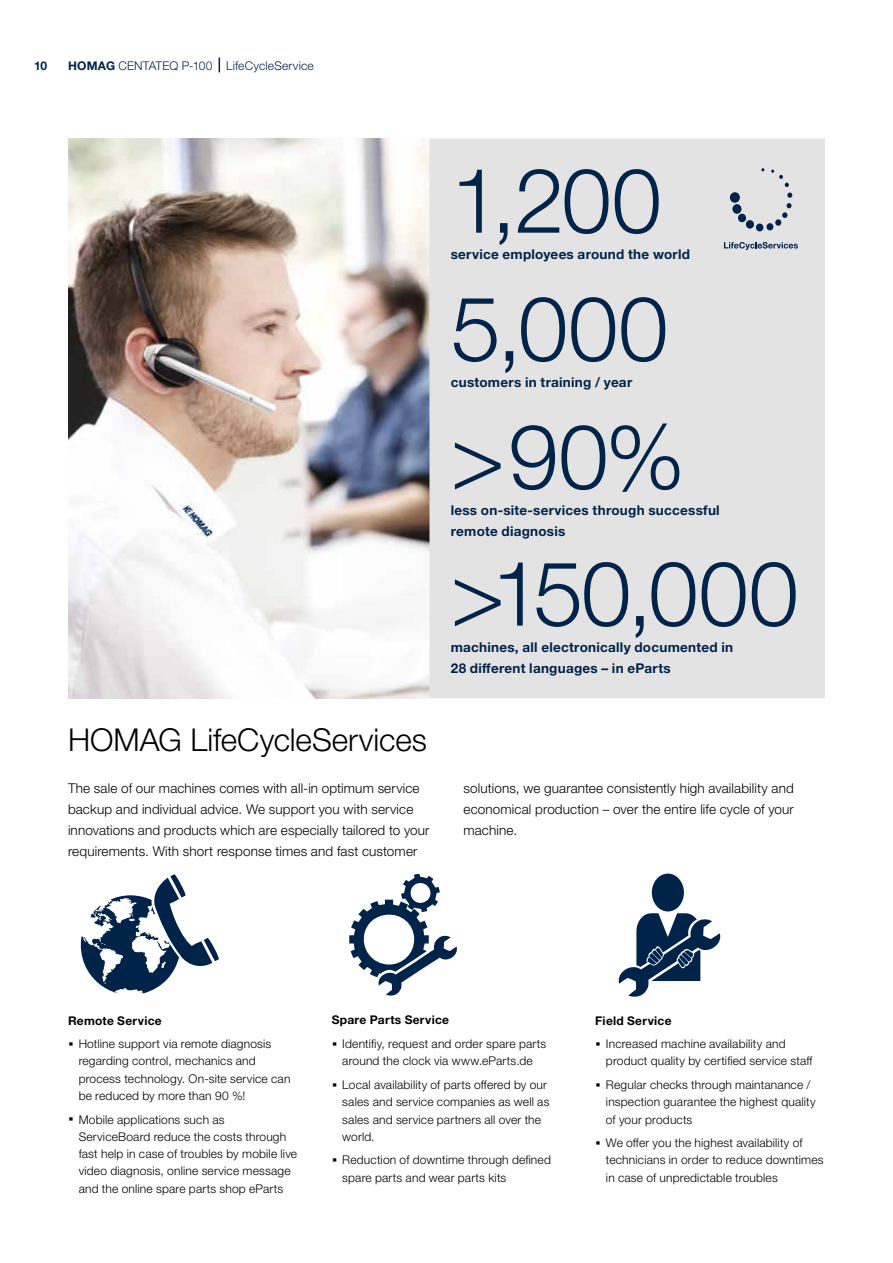
<style>
.page{position:relative;width:893px;height:1263px;background:#fff}
.page>*{position:absolute;margin:0;border:0;box-sizing:border-box;transform-origin:0 0}
.t1{font:300 90px "Helvetica Neue LTW1 G";color:#00234a}
.t2{font:300 31.5px "Helvetica Neue LTW1 G";color:#000}
.t3{font:300 13.5px/21px "Helvetica Neue LTW1 G";letter-spacing:.01em;color:#000}
.t4{font:700 13.5px/20.4px "Helvetica Neue LTW1 G";letter-spacing:.02em;color:#00234a}
.t5{font:300 12px/17.2px "Helvetica Neue LTW1 G";letter-spacing:.015em;color:#000}
.t6{font:300 12px "Helvetica Neue LTW1 G";letter-spacing:.015em;color:#00234a}
.t7{font:700 12px "Helvetica Neue LTW1 G";color:#00234a}
.s1{font-weight:700}
.s2{font-weight:700;font-size:21px}
</style>
<div class="page">
<svg style="left:219px;top:58px;width:1px;height:14px"></svg>
<svg style="left:349px;top:874px;width:108px;height:122px"></svg>
<svg style="left:80px;top:874px;width:139px;height:120px"></svg>
<div style="left:652px;top:873px;width:32px;height:38px;background:#00234a;border-radius:50%"></div>
<svg style="left:618px;top:913px;width:103px;height:84px"></svg>
<img style="left:68px;top:139px;width:361px;height:559px">
<div style="left:429px;top:139px;width:396px;height:559px;background:#e3e3e3"></div>
<svg style="left:724px;top:242px;width:74px;height:8px"></svg>
<div style="left:730px;top:192px;width:10px;height:11px;background:#00234a;border-radius:50%"></div>
<div style="left:732px;top:204px;width:9px;height:10px;background:#00234a;border-radius:50%"></div>
<div style="left:738px;top:214px;width:8px;height:8px;background:#00234a;border-radius:50%"></div>
<div style="left:746px;top:220px;width:8px;height:9px;background:#00234a;border-radius:50%"></div>
<div style="left:756px;top:223px;width:7px;height:8px;background:#00234a;border-radius:50%"></div>
<div style="left:766px;top:223px;width:7px;height:7px;background:#00234a;border-radius:50%"></div>
<div style="left:775px;top:219px;width:6px;height:7px;background:#00234a;border-radius:50%"></div>
<svg style="left:782px;top:193px;width:10px;height:25px"></svg>
<svg style="left:771px;top:170px;width:18px;height:17px"></svg>
<p class="t7" style="left:34px;top:58px;width:15px">10</p>
<p class="t6" style="left:68px;top:58px;width:247px"><span class="s1">HOMAG</span> CENTATEQ P-100 LifeCycleService</p>
<h1 class="t1" style="left:451px;top:146px;width:212px">1,200</h1>
<p class="t4" style="left:451px;top:244px;width:241px">service employees around the world</p>
<h1 class="t1" style="left:451px;top:274px;width:219px">5,000</h1>
<p class="t4" style="left:451px;top:372px;width:183px">customers in training / year</p>
<h1 class="t1" style="left:451px;top:402px;width:236px">&gt;90%</h1>
<p class="t4" style="left:451px;top:500px;width:271px">less on-site-services through successful remote diagnosis</p>
<h1 class="t1" style="left:451px;top:539px;width:349px">&gt;150,000</h1>
<p class="t4" style="left:451px;top:637px;width:284px">machines, all electronically documented in<br>28 different languages – in eParts</p>
<h2 class="t2" style="left:68px;top:720px;width:361px">HOMAG LifeCycleServices</h2>
<p class="t3" style="left:68px;top:777px;width:363px">The sale of our machines comes with all-in optimum service backup and individual advice. We support you with service innovations and products which are especially tailored to your requirements. With short response times and fast customer</p>
<p class="t3" style="left:463px;top:777px;width:332px;text-align:justify">solutions, we guarantee consistently high availability and economical production – over the entire life cycle of your machine.</p>
<p class="t5" style="left:68px;top:1008px;width:205px;line-height:23.7px"><span class="s1">Remote Service<br></span><span class="s2">·</span> Hotline support via remote diagnosis</p>
<p class="t5" style="left:79px;top:1052px;width:213px">regarding control, mechanics and process technology. On-site service can be reduced by more than 90 %!</p>
<p class="t5" style="left:79px;top:1110px;width:220px;text-indent:-11px"><span class="s2">·</span> Mobile applications such as ServiceBoard reduce the costs through fast help in case of troubles by mobile live video diagnosis, online service message and the online spare parts shop eParts</p>
<p class="t5" style="left:332px;top:1008px;width:216px;line-height:23.7px"><span class="s1">Spare Parts Service<br></span><span class="s2">·</span> Identifiy, request and order spare parts</p>
<p class="t5" style="left:332px;top:1049px;width:217px;line-height:23.7px;text-align:center">around the clock via www.eParts.de<br><span class="s2">·</span> Local availability of parts offered by our</p>
<p class="t5" style="left:342px;top:1093px;width:209px">sales and service companies as well as sales and service partners all over the world.</p>
<p class="t5" style="left:342px;top:1151px;width:210px;text-indent:-11px"><span class="s2">·</span> Reduction of downtime through defined spare parts and wear parts kits</p>
<p class="t5" style="left:595px;top:1008px;width:192px;line-height:23.7px"><span class="s1">Field Service<br></span><span class="s2">·</span> Increased machine availability and</p>
<p class="t5" style="left:595px;top:1049px;width:219px;line-height:23.7px;text-align:right">product quality by certified service staff<br><span class="s2">·</span> Regular checks through maintanance /</p>
<p class="t5" style="left:606px;top:1093px;width:211px">inspection guarantee the highest quality of your products</p>
<p class="t5" style="left:606px;top:1134px;width:219px;text-indent:-11px"><span class="s2">·</span> We offer you the highest availability of technicians in order to reduce downtimes in case of unpredictable troubles</p>
</div>
